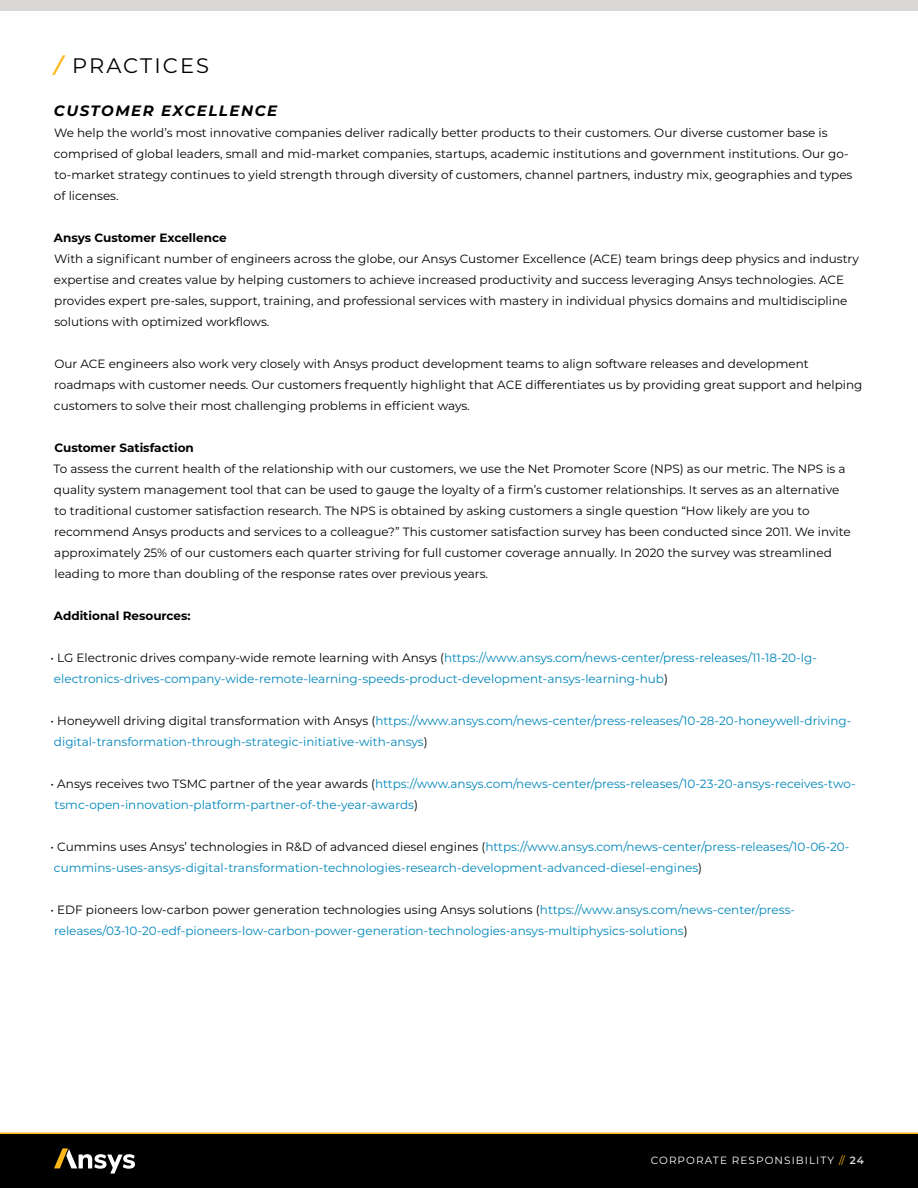
<style>
.page{position:relative;width:918px;height:1188px;background:#fff}
.page>*{position:absolute;margin:0;border:0;box-sizing:border-box;transform-origin:0 0}
.t1{font:21px "Montserrat";letter-spacing:.1em;color:#000}
.t2{font:italic 700 15px "Montserrat";letter-spacing:.1em;color:#000}
.t3{font:12px/21px "Montserrat";color:#000}
.t4{font:12px/21px "Montserrat";color:#0087ba}
.t5{font:700 12px "Montserrat";color:#000}
.t6{font:10.5px "Montserrat";letter-spacing:.1em;color:#fff}
.s1{font-weight:600;font-style:italic;color:#fdb71a}
.s2{color:#000}
.s3{color:#fdb71a}
.s4{font-weight:600;color:#d9d8d6}
</style>
<div class="page">
<div style="left:0;top:1134px;width:918px;height:54px;background:#000"></div>
<hr style="left:0;top:1132px;width:918px;height:2px;background:#fdb71a">
<svg style="left:54px;top:1148px;width:81px;height:26px"></svg>
<div style="left:0;top:0;width:918px;height:10px;background:#d9d8d6"></div>
<h1 class="t1" style="left:55px;top:51px;width:156px"><span class="s1">/</span> PRACTICES</h1>
<p class="t2" style="left:54px;top:100px;width:225px">CUSTOMER EXCELLENCE</p>
<p class="t3" style="left:54px;top:122px;width:800px">We help the world’s most innovative companies deliver radically better products to their customers. Our diverse customer base is comprised of global leaders, small and mid-market companies, startups, academic institutions and government institutions. Our go&shy;to-market strategy continues to yield strength through diversity of customers, channel partners, industry mix, geographies and types of licenses.</p>
<p class="t5" style="left:54px;top:229px;width:174px">Ansys Customer Excellence</p>
<p class="t3" style="left:54px;top:248px;width:807px">With a significant number of engineers across the globe, our Ansys Customer Excellence (ACE) team brings deep physics and industry expertise and creates value by helping customers to achieve increased productivity and success leveraging Ansys technologies. ACE provides expert pre-sales, support, training, and professional services with mastery in individual physics domains and multidiscipline solutions with optimized workflows.</p>
<p class="t3" style="left:54px;top:353px;width:810px">Our ACE engineers also work very closely with Ansys product development teams to align software releases and development roadmaps with customer needs. Our customers frequently highlight that ACE differentiates us by providing great support and helping customers to solve their most challenging problems in efficient ways.</p>
<p class="t5" style="left:55px;top:439px;width:141px">Customer Satisfaction</p>
<p class="t3" style="left:54px;top:458px;width:799px">To assess the current health of the relationship with our customers, we use the Net Promoter Score (NPS) as our metric. The NPS is a quality system management tool that can be used to gauge the loyalty of a firm’s customer relationships. It serves as an alternative to traditional customer satisfaction research. The NPS is obtained by asking customers a single question “How likely are you to recommend Ansys products and services to a colleague?” This customer satisfaction survey has been conducted since 2011. We invite approximately 25% of our customers each quarter striving for full customer coverage annually. In 2020 the survey was streamlined leading to more than doubling of the response rates over previous years.</p>
<p class="t5" style="left:54px;top:607px;width:138px">Additional Resources:</p>
<p class="t4" style="left:51px;top:647px;width:768px"><span class="s2">• LG Electronic drives company-wide remote learning with Ansys (</span>https://www.ansys.com/news-center/press-releases/11-18-20-lg&shy;electronics-drives-company-wide-remote-learning-speeds-product-development-ansys-learning-hub<span class="s2">)</span></p>
<p class="t4" style="left:51px;top:710px;width:802px"><span class="s2">• Honeywell driving digital transformation with Ansys (</span>https://www.ansys.com/news-center/press-releases/10-28-20-honeywell-driving&shy;digital-transformation-through-strategic-initiative-with-ansys<span class="s2">)</span></p>
<p class="t4" style="left:55px;top:773px;width:803px;text-indent:-4px"><span class="s2">• Ansys receives two TSMC partner of the year awards (</span>https://www.ansys.com/news-center/press-releases/10-23-20-ansys-receives-two&shy;tsmc-open-innovation-platform-partner-of-the-year-awards<span class="s2">)</span></p>
<p class="t4" style="left:51px;top:836px;width:800px"><span class="s2">• Cummins uses Ansys’ technologies in R&amp;D of advanced diesel engines (</span>https://www.ansys.com/news-center/press-releases/10-06-20- cummins-uses-ansys-digital-transformation-technologies-research-development-advanced-diesel-engines<span class="s2">)</span></p>
<p class="t4" style="left:51px;top:899px;width:746px"><span class="s2">• EDF pioneers low-carbon power generation technologies using Ansys solutions (</span>https://www.ansys.com/news-center/press&shy;releases/03-10-20-edf-pioneers-low-carbon-power-generation-technologies-ansys-multiphysics-solutions<span class="s2">)</span></p>
<p class="t6" style="left:651px;top:1153px;width:215px">CORPORATE RESPONSIBILITY <span class="s3">//</span> <span class="s4">24</span></p>
</div>
